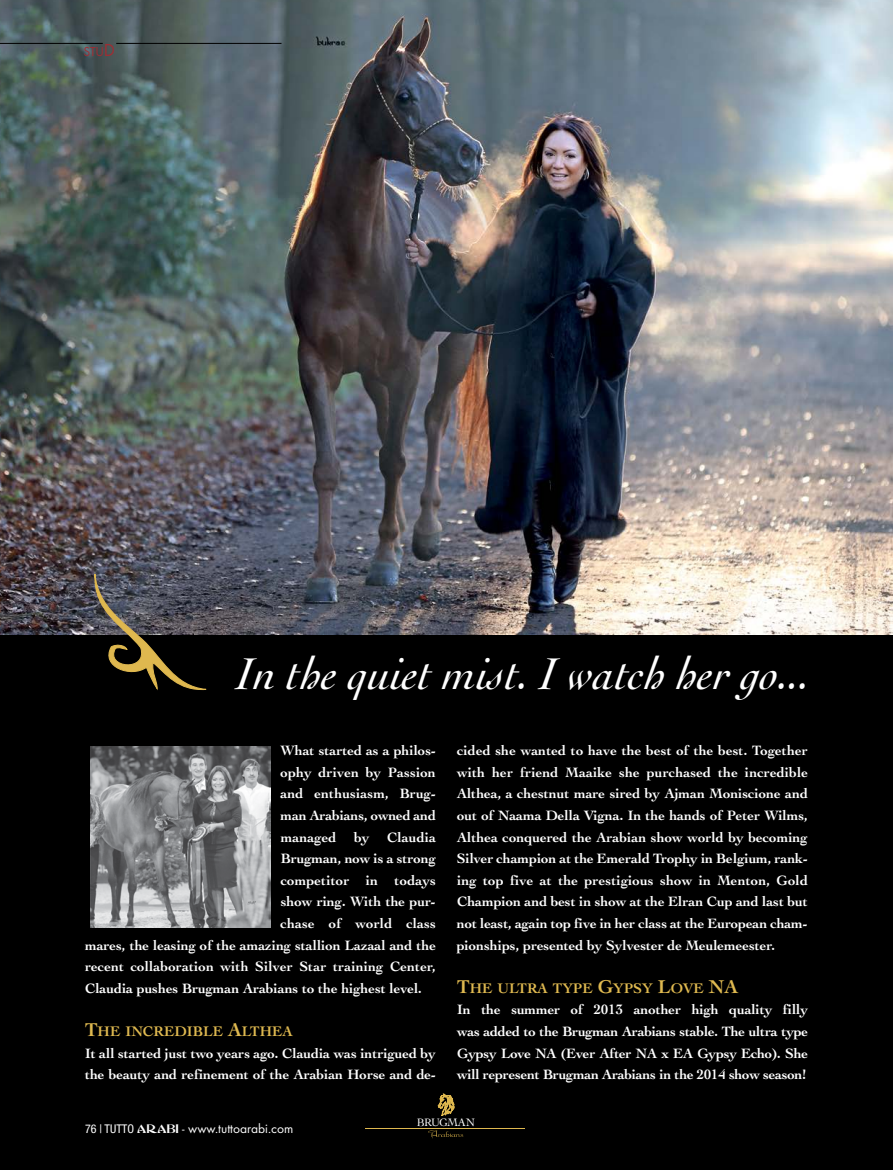
<style>
.page{position:relative;width:893px;height:1170px;background:#fff}
.page>*{position:absolute;margin:0;border:0;box-sizing:border-box;transform-origin:0 0}
.t1{font:italic 46.8px "Cochin";color:#fff}
.t2{font:700 14.7px "Cochin";color:#dfb950}
.t3{font:700 14.25px/21.6px "Cochin";color:#fff;text-align:justify}
.t4{font:13.5px "Futura T";color:#fff}
.t5{font:13.5px "Futura T";color:#9f2d33}
.t6{font:11.25px "Cochin";letter-spacing:-.06em;color:#fff}
.s1{font-size:18px}
.s2{font-size:19.5px}
.s3{font-family:"Helvetica Neue";font-stretch:condensed;font-size:12px}
.s4{font-family:"Abbess";font-size:12px}
</style>
<div class="page">
<div style="left:0;top:0;width:893px;height:1169px;background:#000"></div>
<svg style="left:438px;top:1093px;width:17px;height:22px"></svg>
<svg style="left:428px;top:1130px;width:35px;height:8px"></svg>
<hr style="left:366px;top:1127px;width:159px;height:1px;background:#dfb84f">
<img style="left:0;top:0;width:893px;height:634px">
<img style="left:90px;top:746px;width:180px;height:181px">
<svg style="left:93px;top:573px;width:119px;height:118px"></svg>
<hr style="left:116px;top:43px;width:165px;height:1px;background:#000">
<hr style="left:0;top:43px;width:103px;height:1px;background:#000">
<p class="t5" style="left:83px;top:44px;width:33px">STU<span class="s1">D</span></p>
<h1 class="t1" style="left:236px;top:648px;width:575px">In the quiet mist. I watch her go...</h1>
<p class="t3" style="left:281px;top:739px;width:157px">What started as a philos-</p>
<p class="t3" style="left:281px;top:761px;width:157px">ophy driven by Passion</p>
<p class="t3" style="left:281px;top:782px;width:157px">and enthusiasm, Brug-</p>
<p class="t3" style="left:281px;top:804px;width:157px">man Arabians, owned and</p>
<p class="t3" style="left:281px;top:825px;width:157px">managed by Claudia</p>
<p class="t3" style="left:281px;top:847px;width:157px">Brugman, now is a strong</p>
<p class="t3" style="left:281px;top:869px;width:157px">competitor in todays</p>
<p class="t3" style="left:281px;top:890px;width:157px">show ring. With the pur-</p>
<p class="t3" style="left:281px;top:912px;width:157px">chase of world class</p>
<p class="t3" style="left:85px;top:933px;width:352px">mares, the leasing of the amazing stallion Lazaal and the</p>
<p class="t3" style="left:85px;top:955px;width:352px">recent collaboration with Silver Star training Center,</p>
<p class="t3" style="left:85px;top:977px;width:338px">Claudia pushes Brugman Arabians to the highest level.</p>
<p class="t2" style="left:85px;top:1022px;width:209px"><span class="s2">T</span>HE INCREDIBLE <span class="s2">A</span>LTHEA</p>
<p class="t3" style="left:85px;top:1041px;width:352px">It all started just two years ago. Claudia was intrigued by the beauty and refinement of the Arabian Horse and de-</p>
<p class="t3" style="left:457px;top:739px;width:353px">cided she wanted to have the best of the best. Together with her friend Maaike she purchased the incredible Althea, a chestnut mare sired by Ajman Moniscione and out of Naama Della Vigna. In the hands of Peter Wilms, Althea conquered the Arabian show world by becoming Silver champion at the Emerald Trophy in Belgium, rank&shy;ing top five at the prestigious show in Menton, Gold Champion and best in show at the Elran Cup and last but not least, again top five in her class at the European cham&shy;pionships, presented by Sylvester de Meulemeester.</p>
<p class="t2" style="left:457px;top:979px;width:283px"><span class="s2">T</span>HE ULTRA TYPE <span class="s2">G</span>YPSY <span class="s2">L</span>OVE <span class="s2">NA</span></p>
<p class="t3" style="left:457px;top:998px;width:352px">In the summer of 2013 another high quality filly was added to the Brugman Arabians stable. The ultra type Gypsy Love NA (Ever After NA x EA Gypsy Echo). She will represent Brugman Arabians in the 2014 show season!</p>
<p class="t4" style="left:85px;top:1120px;width:210px"><span class="s3">76 | TUTTO</span> <span class="s4">ARABI</span> - www.tuttoarabi.com</p>
<p class="t6" style="left:417px;top:1114px;width:60px">BRUGMAN</p>
</div>
